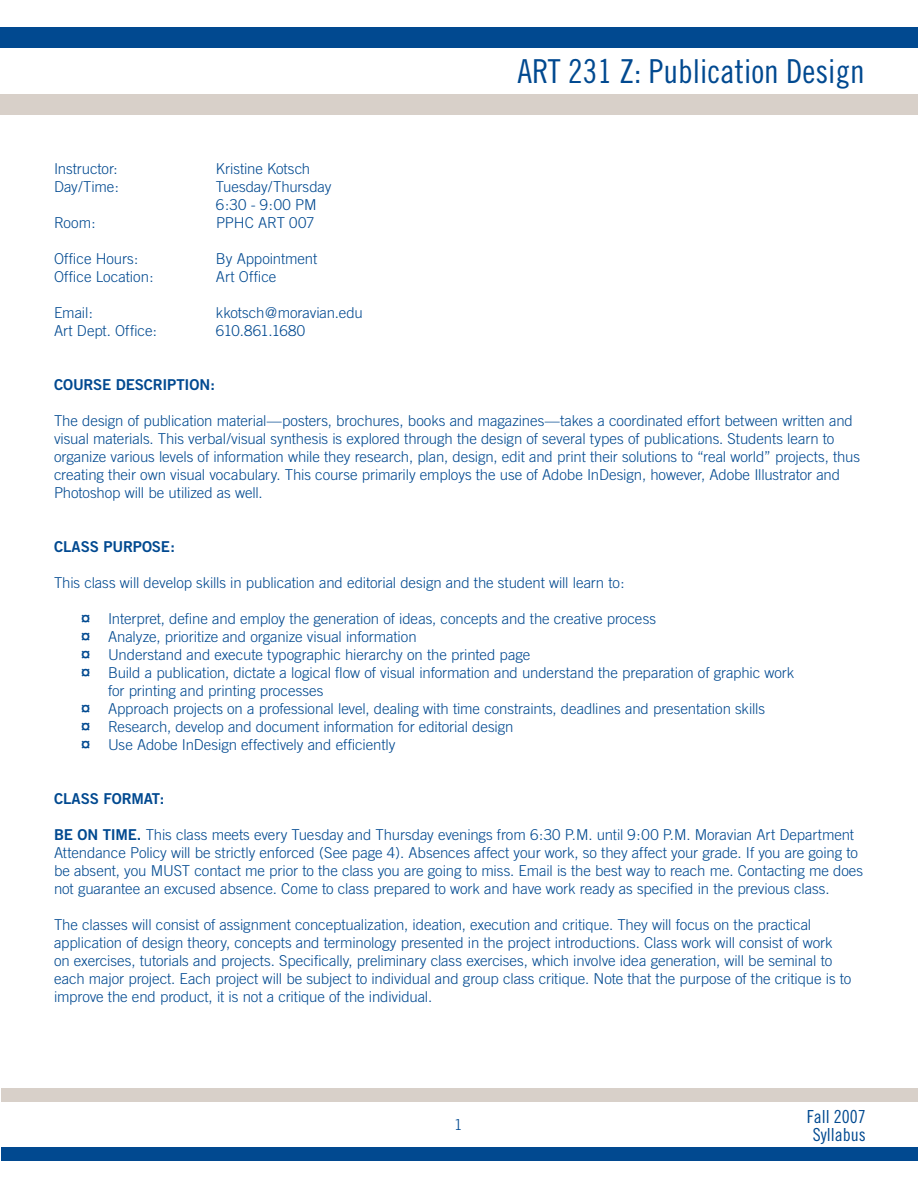
<style>
.page{position:relative;width:918px;height:1188px;background:#fff}
.page>*{position:absolute;margin:0;border:0;box-sizing:border-box;transform-origin:0 0}
.t1{font:33px "Trade Gothic Cond Eighteen";color:#014990}
.t2{font:18px "Trade Gothic Cond Eighteen";color:#014990}
.Bullets{font:300 15px/18px "Trade Gothic";letter-spacing:-.005em;color:#014990}
.Body_Text{font:300 15px/18px "Trade Gothic";letter-spacing:-.005em;color:#014990}
.Body_Text-2{font:15px/18px "Trade Gothic Bold Two";letter-spacing:-.01em;color:#014990;text-align:justify}
.Bullets-2{font:15px "Trade Gothic Bold Two";letter-spacing:-.01em;color:#014990}
.s1{font-family:"Trade Gothic Bold Two";font-weight:400}
</style>
<div class="page">
<div style="left:0;top:27px;width:918px;height:20px;background:#014990"></div>
<div style="left:0;top:94px;width:918px;height:21px;background:#d8d0c9"></div>
<div style="left:1px;top:1148px;width:917px;height:13px;background:#014990"></div>
<div style="left:1px;top:1088px;width:917px;height:14px;background:#d8d0c9"></div>
<p class="Body_Text" style="left:54px;top:159px;width:65px">Instructor:</p>
<p class="Body_Text" style="left:216px;top:159px;width:96px">Kristine Kotsch</p>
<p class="Body_Text" style="left:54px;top:177px;width:67px">Day/Time:</p>
<p class="Body_Text" style="left:216px;top:177px;width:117px">Tuesday/Thursday</p>
<p class="Body_Text" style="left:216px;top:195px;width:102px">6:30 - 9:00 PM</p>
<p class="Body_Text" style="left:54px;top:213px;width:43px">Room:</p>
<p class="Body_Text" style="left:216px;top:213px;width:100px">PPHC ART 007</p>
<p class="Body_Text" style="left:54px;top:249px;width:86px">Office Hours:</p>
<p class="Body_Text" style="left:216px;top:249px;width:103px">By Appointment</p>
<p class="Body_Text" style="left:54px;top:267px;width:101px">Office Location:</p>
<p class="Body_Text" style="left:216px;top:267px;width:62px">Art Office</p>
<p class="Body_Text" style="left:54px;top:303px;width:40px">Email:</p>
<p class="Body_Text" style="left:216px;top:303px;width:148px">kkotsch@moravian.edu</p>
<p class="Body_Text" style="left:54px;top:321px;width:105px">Art Dept. Office:</p>
<p class="Body_Text" style="left:216px;top:321px;width:91px">610.861 .1680</p>
<p class="t1" style="left:517px;top:52px;width:349px">ART 231 Z: Publication Design</p>
<p class="Body_Text-2" style="left:54px;top:376px;width:163px">COURSE DESCRIPTION:</p>
<p class="Body_Text" style="left:54px;top:412px;width:808px">The design of publication material-—posters, brochures, books and magazines—takes a coordinated effort between written and visual materials. This verbal/visual synthesis is explored through the design of several types of publications. Students learn to organize various levels of information while they research, plan, design, edit and print their solutions to “real world” projects, thus creating their own visual vocabulary. This course primarily employs the use of Adobe InDesign, however, Adobe Illustrator and Photoshop will be utilized as well.</p>
<p class="Body_Text-2" style="left:54px;top:538px;width:122px">CLASS PURPOSE:</p>
<p class="Body_Text" style="left:54px;top:574px;width:572px">This class will develop skills in publication and editorial design and the student will learn to:</p>
<p class="Bullets" style="left:108px;top:610px;width:550px">Interpret, define and employ the generation of ideas, concepts and the creative process</p>
<p class="Bullets" style="left:108px;top:628px;width:310px">Analyze, prioritize and organize visual information</p>
<p class="Bullets" style="left:108px;top:646px;width:424px">Understand and execute typographic hierarchy on the printed page</p>
<p class="Bullets" style="left:108px;top:664px;width:688px">Build a publication, dictate a logical flow of visual information and understand the preparation of graphic work for printing and printing processes</p>
<p class="Bullets" style="left:108px;top:700px;width:659px">Approach projects on a professional level, dealing with time constraints, deadlines and presentation skills</p>
<p class="Bullets" style="left:108px;top:718px;width:407px">Research, develop and document information for editorial design</p>
<p class="Bullets" style="left:108px;top:736px;width:289px">Use Adobe InDesign effectively and efficiently</p>
<p class="Body_Text-2" style="left:81px;top:610px;width:11px">¤ ¤ ¤ ¤</p>
<p class="Body_Text-2" style="left:81px;top:700px;width:11px">¤ ¤ ¤</p>
<p class="Bullets-2" style="left:54px;top:789px;width:112px">CLASS FORMAT:</p>
<p class="Bullets" style="left:54px;top:826px;width:811px"><span class="s1">BE ON TIME.</span> This class meets every Tuesday and Thursday evenings from 6:30 P.M. until 9:00 P.M. Moravian Art Department Attendance Policy will be strictly enforced (See page 4). Absences affect your work, so they affect your grade. If you are going to be absent, you MUST contact me prior to the class you are going to miss. Email is the best way to reach me. Contacting me does not guarantee an excused absence. Come to class prepared to work and have work ready as specified in the previous class.</p>
<p class="Bullets" style="left:54px;top:916px;width:799px">The classes will consist of assignment conceptualization, ideation, execution and critique. They will focus on the practical application of design theory, concepts and terminology presented in the project introductions. Class work will consist of work on exercises, tutorials and projects. Specifically, preliminary class exercises, which involve idea generation, will be seminal to each major project. Each project will be subject to individual and group class critique. Note that the purpose of the critique is to improve the end product, it is not a critique of the individual.</p>
<p class="t2" style="left:807px;top:1106px;width:60px">Fall 2007</p>
<p class="t2" style="left:813px;top:1124px;width:54px">Syllabus</p>
</div>
